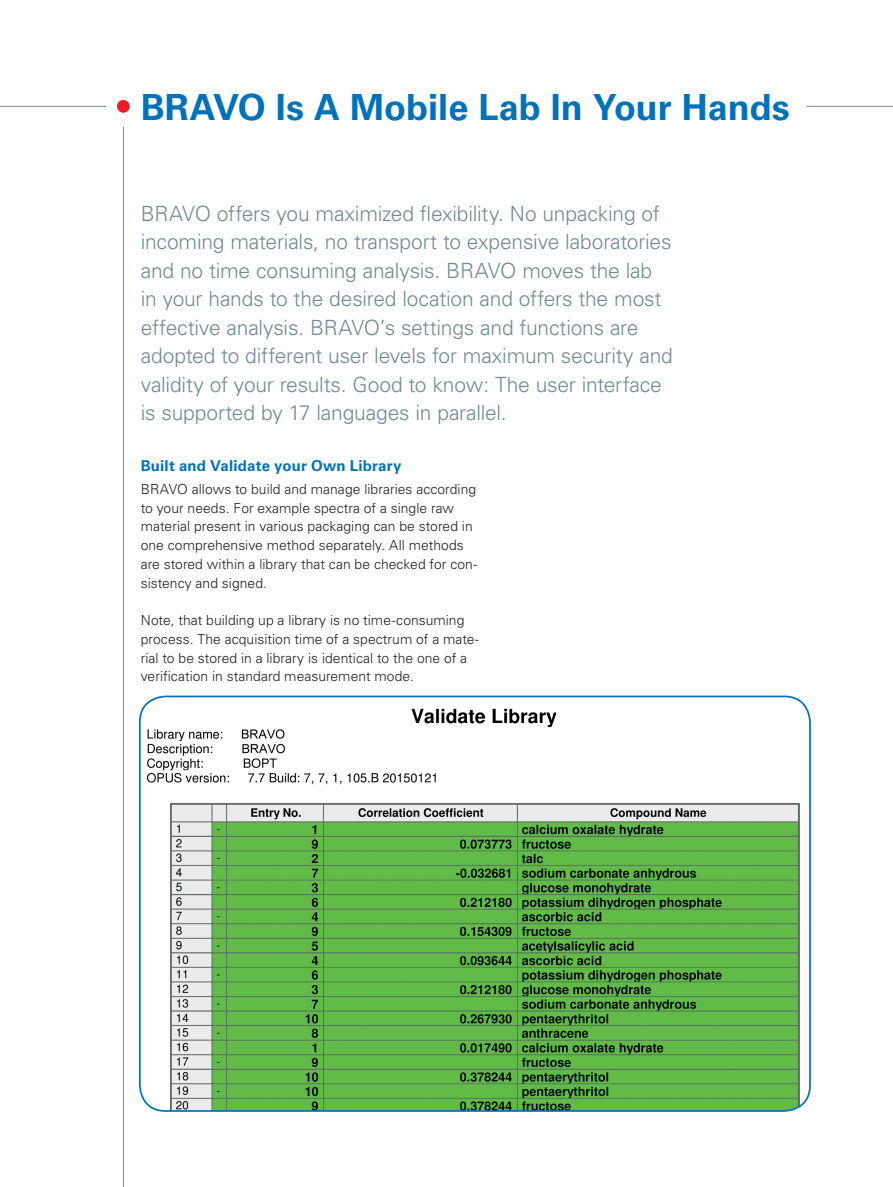
<style>
.page{position:relative;width:893px;height:1187px;background:#fff}
.page>*{position:absolute;margin:0;border:0;box-sizing:border-box;transform-origin:0 0}
.t1{font:700 36px "Univers";color:#0072bc}
.t2{font:300 21px/28.5px "Univers";letter-spacing:-.01em;color:#738a95}
.t3{font:700 15px "Univers";letter-spacing:.01em;color:#0072bc}
.t4{font:300 13.8px/18.8px "Univers";letter-spacing:.005em;color:#231f20}
</style>
<div class="page">
<hr style="left:123px;top:127px;width:1px;height:1059px;background:#738a95">
<div style="left:117px;top:100px;width:13px;height:13px;background:#ee1d23;border-radius:50%"></div>
<hr style="left:0;top:106px;width:106px;height:1px;background:#738a95">
<hr style="left:806px;top:106px;width:87px;height:1px;background:#738a95">
<img style="left:146px;top:705px;width:664px;height:405px">
<div style="left:139px;top:695px;width:672px;height:416px;border:2px solid #0072bc;border-radius:26px"></div>
<h1 class="t1" style="left:141px;top:86px;width:651px">BRAVO Is A Mobile Lab In Your Hands</h1>
<p class="t2" style="left:141px;top:199px;width:534px">BRAVO offers you maximized flexibility. No unpacking of incoming materials, no transport to expensive laboratories and no time consuming analysis. BRAVO moves the lab in your hands to the desired location and offers the most effective analysis. BRAVO’s settings and functions are adopted to different user levels for maximum security and validity of your results. Good to know: The user interface is supported by 17 languages in parallel.</p>
<p class="t3" style="left:141px;top:456px;width:262px">Built and Validate your Own Library</p>
<p class="t4" style="left:141px;top:479px;width:338px">BRAVO allows to build and manage libraries according to your needs. For example spectra of a single raw material present in various packaging can be stored in one comprehensive method separately. All methods are stored within a library that can be checked for con&shy;sistency and signed.</p>
<p class="t4" style="left:141px;top:610px;width:340px">Note, that building up a library is no time-consuming process. The acquisition time of a spectrum of a mate&shy;rial to be stored in a library is identical to the one of a verification in standard measurement mode.</p>
</div>
